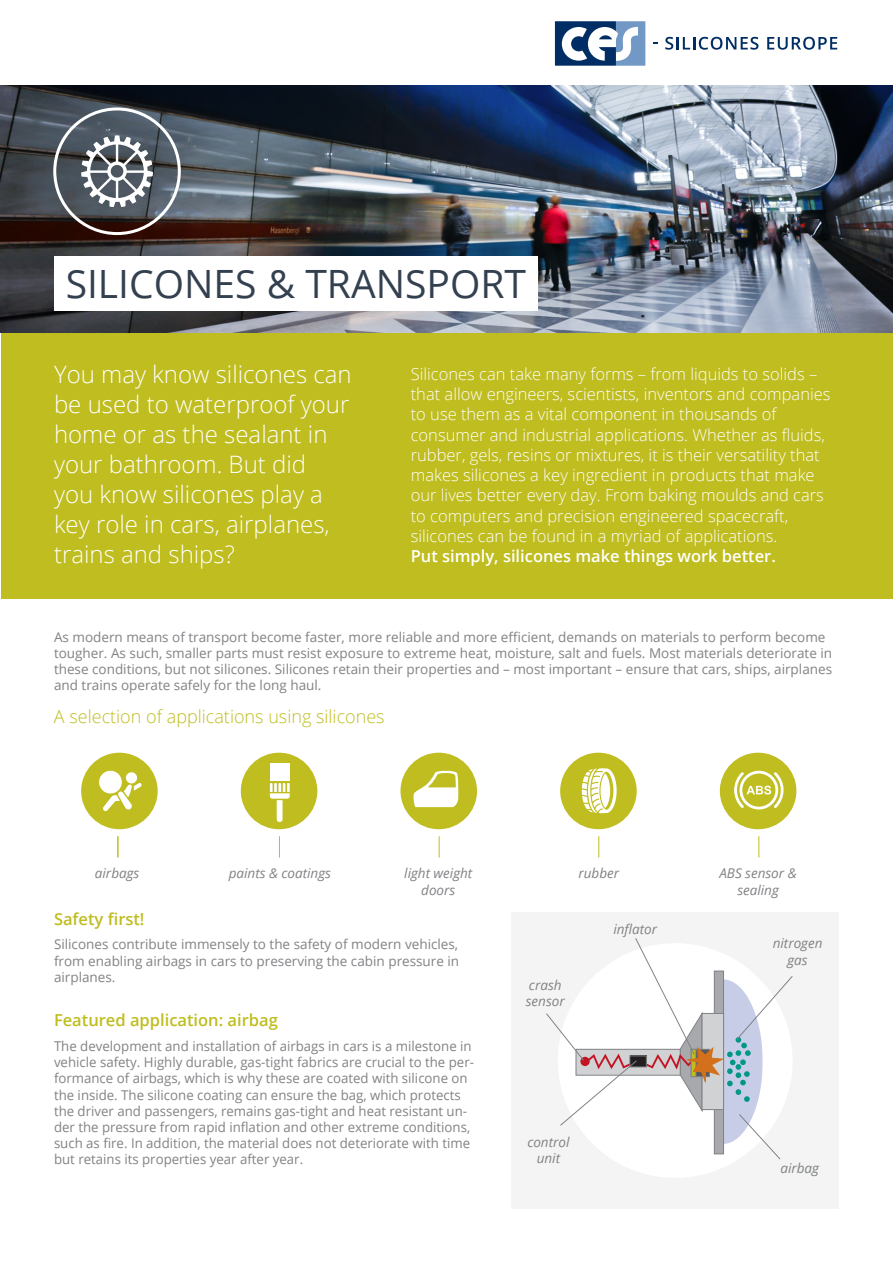
<style>
.page{position:relative;width:893px;height:1263px;background:#fff}
.page>*{position:absolute;margin:0;border:0;box-sizing:border-box;transform-origin:0 0}
.t1{font:39px "Open Sans";color:#33404f}
.t2{font:300 24px/30px "Open Sans";color:#fff}
.t3{font:300 18px "Open Sans";color:#bfbd1f}
.t4{font:300 16.5px/20.2px "Open Sans";color:#fff}
.t5{font:600 16.5px "Open Sans";color:#fff}
.t6{font:600 16.5px "Open Sans";color:#bfbd1f}
.t7{font:13.5px/16.2px "Open Sans";color:#808285}
.t8{font:italic 13.5px "Open Sans";color:#808285}
</style>
<div class="page">
<div style="left:1px;top:332px;width:891px;height:266px;background:#bfbd1f"></div>
<img style="left:1px;top:86px;width:891px;height:246px">
<div style="left:54px;top:256px;width:484px;height:55px;background:#fff"></div>
<div style="left:53px;top:107px;width:128px;height:128px;border:3px solid #fff;border-radius:50%"></div>
<svg style="left:81px;top:135px;width:72px;height:72px"></svg>
<div style="left:512px;top:912px;width:327px;height:297px;background:#f4f4f4"></div>
<div style="left:558px;top:943px;width:235px;height:235px;background:#fff;border-radius:50%"></div>
<svg style="left:546px;top:938px;width:247px;height:222px"></svg>
<div style="left:81px;top:753px;width:77px;height:76px;background:#bfbd1f;border-radius:50%"></div>
<div style="left:400px;top:753px;width:77px;height:76px;background:#bfbd1f;border-radius:50%"></div>
<div style="left:720px;top:753px;width:76px;height:76px;background:#bfbd1f;border-radius:50%"></div>
<hr style="left:117px;top:836px;width:2px;height:21px;background:#bfbd1f">
<svg style="left:279px;top:836px;width:1px;height:21px"></svg>
<svg style="left:439px;top:836px;width:1px;height:21px"></svg>
<svg style="left:598px;top:836px;width:1px;height:21px"></svg>
<svg style="left:758px;top:836px;width:1px;height:21px"></svg>
<div style="left:560px;top:753px;width:77px;height:76px;background:#bfbd1f;border-radius:50%"></div>
<div style="left:241px;top:753px;width:76px;height:76px;background:#bfbd1f;border-radius:50%"></div>
<svg style="left:582px;top:768px;width:35px;height:45px"></svg>
<div style="left:126px;top:772px;width:11px;height:11px;background:#fff;border-radius:50%"></div>
<div style="left:99px;top:771px;width:23px;height:22px;background:#fff;border-radius:50%"></div>
<svg style="left:103px;top:783px;width:39px;height:28px"></svg>
<svg style="left:734px;top:771px;width:50px;height:38px"></svg>
<svg style="left:413px;top:770px;width:45px;height:37px"></svg>
<svg style="left:270px;top:783px;width:20px;height:39px"></svg>
<div style="left:270px;top:763px;width:20px;height:18px;background:#fff"></div>
<svg style="left:555px;top:21px;width:90px;height:45px"></svg>
<svg style="left:665px;top:37px;width:93px;height:13px"></svg>
<svg style="left:767px;top:37px;width:70px;height:13px"></svg>
<p class="t1" style="left:66px;top:258px;width:462px">SILICONES &amp; TRANSPORT</p>
<p class="t2" style="left:54px;top:359px;width:299px">You may know silicones can be used to waterproof your home or as the sealant in your bathroom. But did<br>you know silicones play a key role in cars, airplanes, trains and ships?</p>
<p class="t4" style="left:411px;top:363px;width:421px">Silicones can take many forms – from liquids to solids – that allow engineers, scientists, inventors and companies to use them as a vital component in thousands of consumer and industrial applications. Whether as fluids, rubber, gels, resins or mixtures, it is their versatility that makes silicones a key ingredient in products that make our lives better every day. From baking moulds and cars to computers and precision engineered spacecraft, silicones can be found in a myriad of applications.</p>
<p class="t5" style="left:411px;top:545px;width:367px">Put simply, silicones make things work better.</p>
<p class="t7" style="left:54px;top:628px;width:780px">As modern means of transport become faster, more reliable and more efficient, demands on materials to perform become tougher. As such, smaller parts must resist exposure to extreme heat, moisture, salt and fuels. Most materials deteriorate in these conditions, but not silicones. Silicones retain their properties and – most important – ensure that cars, ships, airplanes and trains operate safely for the long haul.</p>
<p class="t3" style="left:54px;top:704px;width:332px">A selection of applications using silicones</p>
<p class="t8" style="left:95px;top:864px;width:46px">airbags</p>
<p class="t8" style="left:229px;top:864px;width:104px">paints &amp; coatings</p>
<p class="t8" style="left:404px;top:864px;width:69px">light weight</p>
<p class="t8" style="left:421px;top:880px;width:36px">doors</p>
<p class="t6" style="left:54px;top:907px;width:92px">Safety first!</p>
<p class="t7" style="left:54px;top:936px;width:407px;text-align:justify">Silicones contribute immensely to the safety of modern vehicles, from enabling airbags in cars to preserving the cabin pressure in airplanes.</p>
<p class="t6" style="left:54px;top:1009px;width:225px">Featured application: airbag</p>
<p class="t7" style="left:54px;top:1038px;width:421px">The development and installation of airbags in cars is a milestone in vehicle safety. Highly durable, gas-tight fabrics are crucial to the per&shy;formance of airbags, which is why these are coated with silicone on the inside. The silicone coating can ensure the bag, which protects the driver and passengers, remains gas-tight and heat resistant un&shy;der the pressure from rapid inflation and other extreme conditions, such as fire. In addition, the material does not deteriorate with time but retains its properties year after year.</p>
<p class="t8" style="left:529px;top:976px;width:34px">crash</p>
<p class="t8" style="left:526px;top:992px;width:40px">sensor</p>
<p class="t8" style="left:578px;top:864px;width:42px">rubber</p>
<p class="t8" style="left:719px;top:864px;width:79px">ABS sensor &amp;</p>
<p class="t8" style="left:737px;top:880px;width:43px">sealing</p>
<p class="t8" style="left:613px;top:920px;width:45px">inflator</p>
<p class="t8" style="left:773px;top:934px;width:51px">nitrogen</p>
<p class="t8" style="left:787px;top:950px;width:22px">gas</p>
<p class="t8" style="left:527px;top:1132px;width:44px">control</p>
<p class="t8" style="left:537px;top:1149px;width:25px">unit</p>
<p class="t8" style="left:780px;top:1158px;width:40px">airbag</p>
</div>
